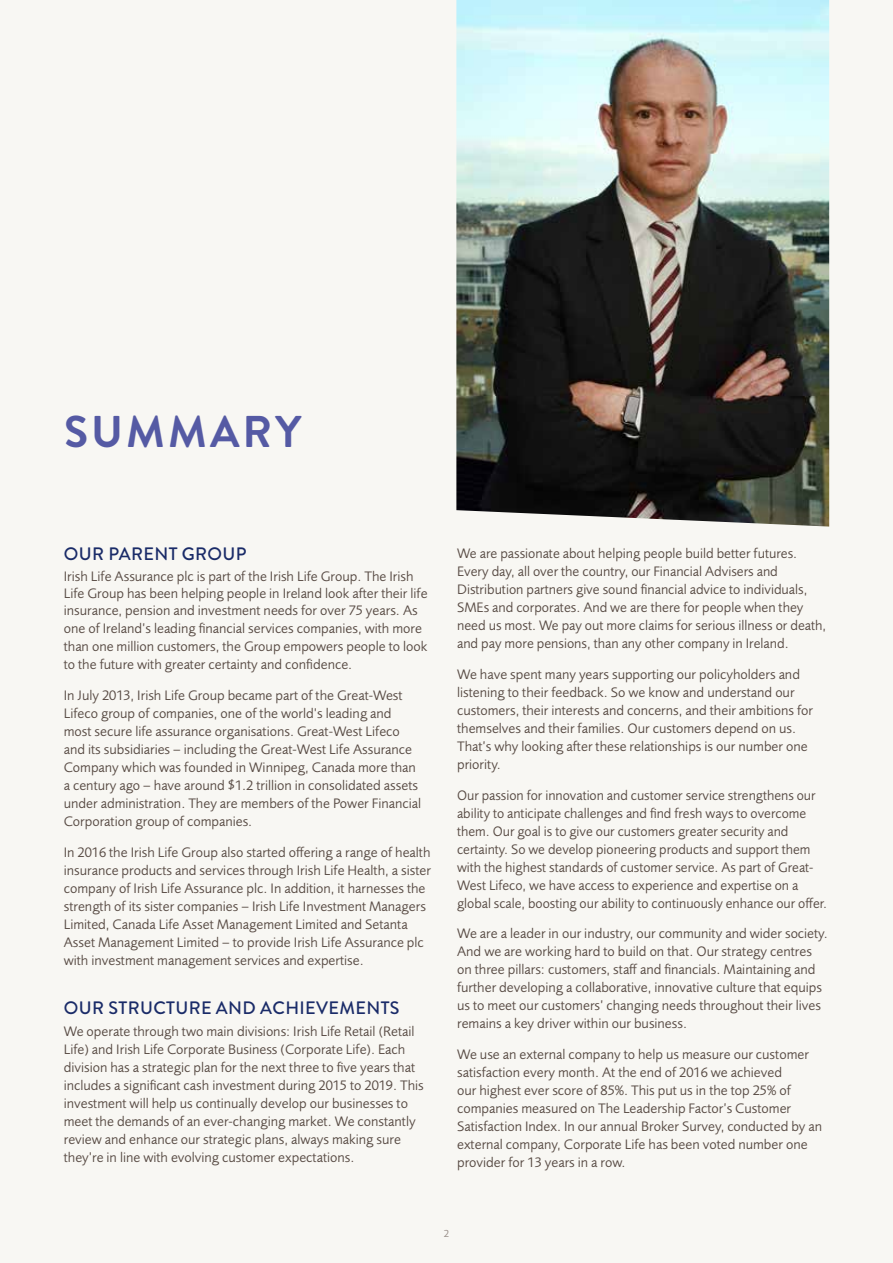
<style>
.page{position:relative;width:893px;height:1263px;background:#f8f7f3}
.page>*{position:absolute;margin:0;border:0;box-sizing:border-box;transform-origin:0 0}
.t1{font:700 44.4px "Brandon Grotesque";letter-spacing:.07em;color:#555aa4}
.t2{font:500 18px "Brandon Grotesque";letter-spacing:.02em;color:#1a2b68}
.t3{font:14.25px/18px "Foundry Sans";color:#584b44}
.t4{font:10.5px "Foundry Sans";color:#968c86}
</style>
<div class="page">
<img style="left:456px;top:0;width:373px;height:526px">
<h1 class="t1" style="left:64px;top:401px;width:239px">SUMMARY</h1>
<p class="t2" style="left:64px;top:541px;width:184px">OUR PARENT GROUP</p>
<p class="t3" style="left:64px;top:568px;width:365px">Irish Life Assurance plc is part of the Irish Life Group. The Irish Life Group has been helping people in Ireland look after their life insurance, pension and investment needs for over 75 years. As one of Ireland’s leading financial services companies, with more than one million customers, the Group empowers people to look to the future with greater certainty and confidence.</p>
<p class="t3" style="left:64px;top:687px;width:359px">In July 2013, Irish Life Group became part of the Great-West Lifeco group of companies, one of the world’s leading and most secure life assurance organisations. Great-West Lifeco and its subsidiaries – including the Great-West Life Assurance Company which was founded in Winnipeg, Canada more than a century ago – have around $1.2 trillion in consolidated assets under administration. They are members of the Power Financial Corporation group of companies.</p>
<p class="t3" style="left:64px;top:843px;width:369px">In 2016 the Irish Life Group also started offering a range of health insurance products and services through Irish Life Health, a sister company of Irish Life Assurance plc. In addition, it harnesses the strength of its sister companies – Irish Life Investment Managers Limited, Canada Life Asset Management Limited and Setanta Asset Management Limited – to provide Irish Life Assurance plc with investment management services and expertise.</p>
<p class="t2" style="left:64px;top:995px;width:337px">OUR STRUCTURE AND ACHIEVEMENTS</p>
<p class="t3" style="left:64px;top:1022px;width:361px">We operate through two main divisions: Irish Life Retail (Retail Life) and Irish Life Corporate Business (Corporate Life). Each division has a strategic plan for the next three to five years that includes a significant cash investment during 2015 to 2019. This investment will help us continually develop our businesses to meet the demands of an ever-changing market. We constantly review and enhance our strategic plans, always making sure they’re in line with evolving customer expectations.</p>
<p class="t3" style="left:457px;top:544px;width:371px">We are passionate about helping people build better futures.<br>Every day, all over the country, our Financial Advisers and Distribution partners give sound financial advice to individuals, SMEs and corporates. And we are there for people when they need us most. We pay out more claims for serious illness or death, and pay more pensions, than any other company in Ireland.</p>
<p class="t3" style="left:457px;top:665px;width:357px">We have spent many years supporting our policyholders and listening to their feedback. So we know and understand our customers, their interests and concerns, and their ambitions for themselves and their families. Our customers depend on us.<br>That’s why looking after these relationships is our number one priority.</p>
<p class="t3" style="left:457px;top:786px;width:371px">Our passion for innovation and customer service strengthens our ability to anticipate challenges and find fresh ways to overcome them. Our goal is to give our customers greater security and certainty. So we develop pioneering products and support them with the highest standards of customer service. As part of Great-West Lifeco, we have access to experience and expertise on a global scale, boosting our ability to continuously enhance our offer.</p>
<p class="t3" style="left:457px;top:925px;width:372px">We are a leader in our industry, our community and wider society.<br>And we are working hard to build on that. Our strategy centres on three pillars: customers, staff and financials. Maintaining and further developing a collaborative, innovative culture that equips us to meet our customers’ changing needs throughout their lives remains a key driver within our business.</p>
<p class="t3" style="left:457px;top:1045px;width:367px">We use an external company to help us measure our customer satisfaction every month. At the end of 2016 we achieved<br>our highest ever score of 85%. This put us in the top 25% of companies measured on The Leadership Factor’s Customer Satisfaction Index. In our annual Broker Survey, conducted by an external company, Corporate Life has been voted number one provider for 13 years in a row.</p>
<p class="t4" style="left:444px;top:1227px;width:7px">2</p>
</div>
